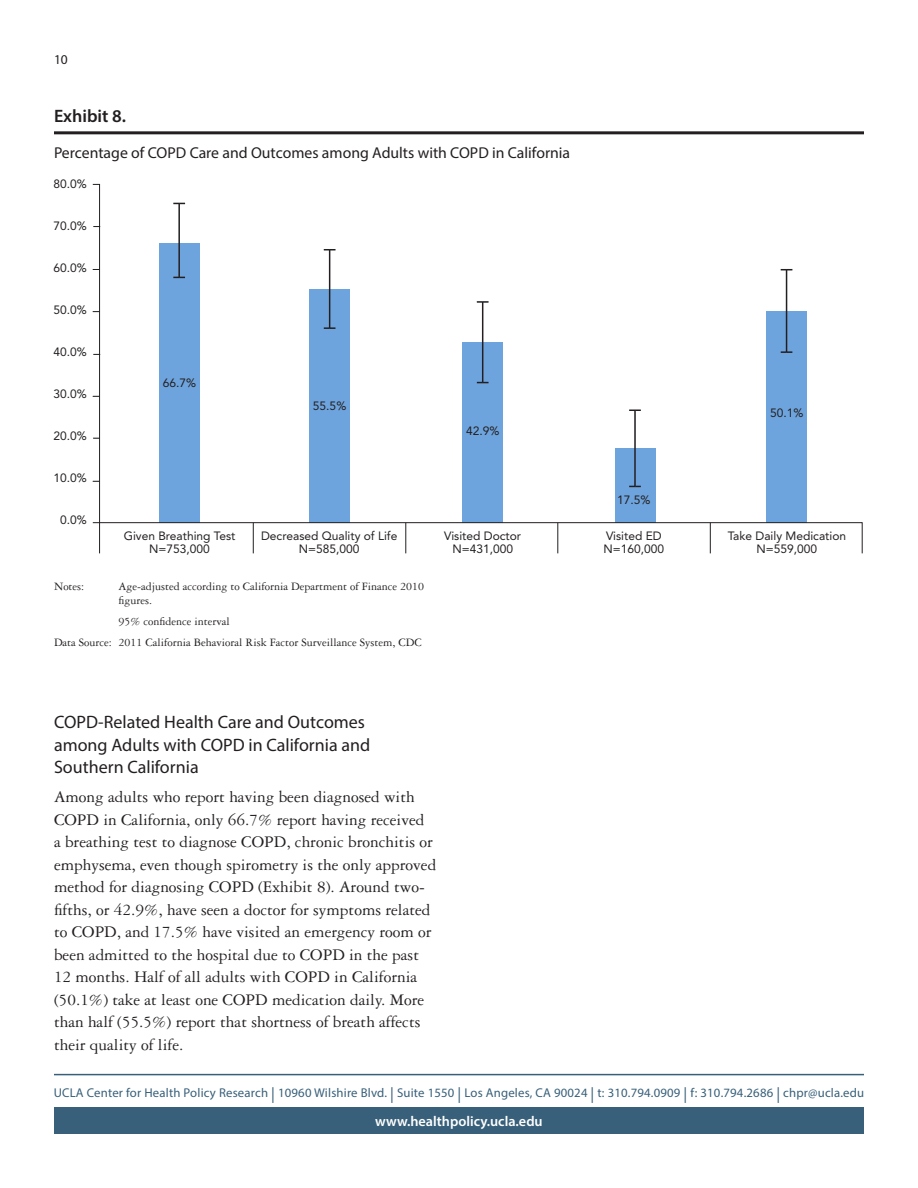
<style>
.page{position:relative;width:918px;height:1188px;background:#fff}
.page>*{position:absolute;margin:0;border:0;box-sizing:border-box;transform-origin:0 0}
.Subheads{font:18px/22.5px "Myriad Pro";color:#231f20}
.t1{font:600 18px "Myriad Pro";color:#231f20}
.Text{font:17.25px/22.5px "Garamond Three";color:#231f20}
.Exhibit_Title{font:15.75px "Myriad Pro";color:#231f20}
.t2{font:600 14.25px "Myriad Pro";color:#fff}
.t3{font:13.5px "Myriad Pro";color:#231f20}
.t4{font:12.75px "Myriad Pro";letter-spacing:.015em;color:#38607a}
.t5{font:12px/13.5px "Avenir";color:#231f20;text-align:center}
.Exhibit_Notes{font:12px/14.2px "Garamond Three";color:#231f20}
.s1{font-size:15.75px}
</style>
<div class="page">
<div style="left:54px;top:1107px;width:810px;height:27px;background:#38607a"></div>
<hr style="left:54px;top:1074px;width:810px;height:1px;background:#38607a">
<hr style="left:54px;top:131px;width:810px;height:3px;background:#231f20">
<svg style="left:92px;top:184px;width:771px;height:370px"></svg>
<p class="t3" style="left:54px;top:51px;width:15px">10</p>
<p class="t1" style="left:54px;top:104px;width:74px">Exhibit 8.</p>
<p class="Exhibit_Title" style="left:54px;top:143px;width:518px">Percentage of COPD Care and Outcomes among Adults with COPD in California</p>
<p class="t5" style="left:54px;top:177px;width:35px">80.0%</p>
<p class="t5" style="left:54px;top:219px;width:35px">70.0%</p>
<p class="t5" style="left:54px;top:261px;width:35px">60.0%</p>
<p class="t5" style="left:54px;top:303px;width:35px">50.0%</p>
<p class="t5" style="left:54px;top:345px;width:35px">40.0%</p>
<p class="t5" style="left:54px;top:387px;width:35px">30.0%</p>
<p class="t5" style="left:54px;top:429px;width:35px">20.0%</p>
<p class="t5" style="left:54px;top:471px;width:35px">10.0%</p>
<p class="t5" style="left:60px;top:513px;width:28px">0.0%</p>
<p class="t5" style="left:124px;top:529px;width:113px">Given Breathing Test<br>N=753,000</p>
<p class="t5" style="left:163px;top:376px;width:35px">66.7%</p>
<p class="t5" style="left:313px;top:399px;width:35px">55.5%</p>
<p class="t5" style="left:466px;top:424px;width:35px">42.9%</p>
<p class="t5" style="left:261px;top:529px;width:138px">Decreased Quality of Life<br>N=585,000</p>
<p class="t5" style="left:444px;top:529px;width:78px">Visited Doctor<br>N=431,000</p>
<p class="Exhibit_Notes" style="left:54px;top:579px;width:32px">Notes:</p>
<p class="Exhibit_Notes" style="left:118px;top:579px;width:307px">Age-adjusted according to California Department of Finance 2010 figures.</p>
<p class="Exhibit_Notes" style="left:118px;top:614px;width:113px">95% confidence interval</p>
<p class="Exhibit_Notes" style="left:54px;top:635px;width:369px">Data Source: 2011 California Behavioral Risk Factor Surveillance System, CDC</p>
<p class="Subheads" style="left:54px;top:711px;width:318px">COPD-Related Health Care and Outcomes among Adults with COPD in California and<br>Southern California</p>
<p class="Text" style="left:54px;top:786px;width:384px">Among adults who report having been diagnosed with COPD in California, only 66.7% report having received<br>a breathing test to diagnose COPD, chronic bronchitis or emphysema, even though spirometry is the only approved method for diagnosing COPD (Exhibit 8). Around two&shy;fifths, or 42.9%, have seen a doctor for symptoms related to COPD, and 17.5% have visited an emergency room or been admitted to the hospital due to COPD in the past 12 months. Half of all adults with COPD in California (50.1%) take at least one COPD medication daily. More than half (55.5%) report that shortness of breath affects their quality of life.</p>
<p class="t5" style="left:617px;top:493px;width:35px">17.5%</p>
<p class="t5" style="left:770px;top:406px;width:35px">50.1%</p>
<p class="t5" style="left:604px;top:529px;width:62px;text-align:left">Visited ED<br>N=160,000</p>
<p class="t5" style="left:728px;top:529px;width:120px">Take Daily Medication<br>N=559,000</p>
<p class="t4" style="left:54px;top:1085px;width:812px">UCLA Center for Health Policy Research <span class="s1">|</span> 10960 Wilshire Blvd. <span class="s1">|</span> Suite 1550 <span class="s1">|</span> Los Angeles, CA 90024 <span class="s1">|</span> t: 310.794.0909 <span class="s1">|</span> f: 310.794.2686 <span class="s1">|</span> chpr@ucla.edu</p>
<p class="t2" style="left:375px;top:1112px;width:169px">www.healthpolicy.ucla.edu</p>
</div>
